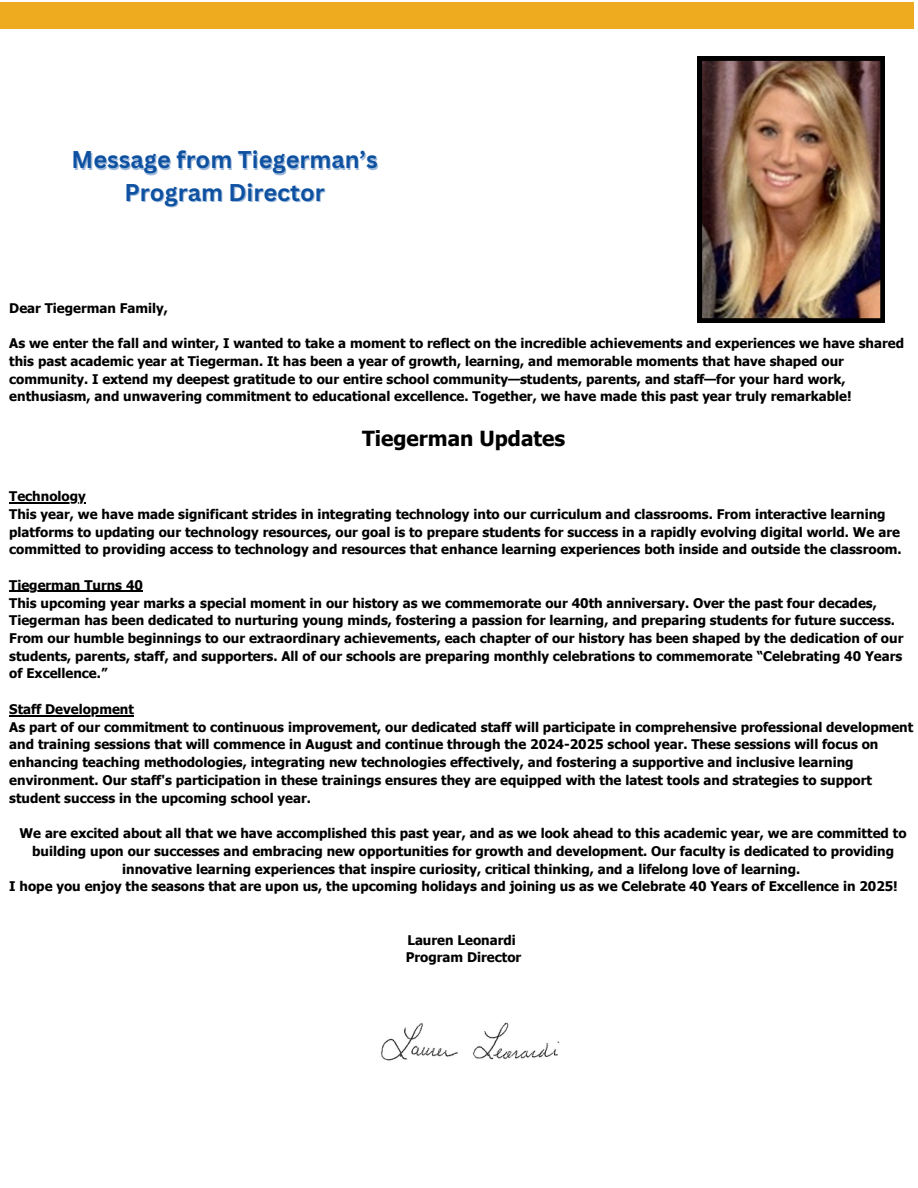
<style>
.page{position:relative;width:918px;height:1188px;background:#fff}
.page>*{position:absolute;margin:0;border:0;box-sizing:border-box;transform-origin:0 0}
.t1{font:700 23.55px/32.7px "Canva Sans";color:#0e51a1;text-align:center}
.t2{font:700 20.85px "Tahoma";color:#000}
.t3{font:700 13.35px/17.7px "Tahoma";color:#000}
</style>
<div class="page">
<hr style="left:9px;top:502px;width:77px;height:1px;background:#000">
<hr style="left:9px;top:591px;width:134px;height:1px;background:#000">
<hr style="left:9px;top:715px;width:125px;height:1px;background:#000">
<img style="left:381px;top:1022px;width:179px;height:39px">
<img style="left:698px;top:56px;width:186px;height:267px">
<div style="left:0;top:2px;width:914px;height:27px;background:#eeab1f"></div>
<p class="t1" style="left:72px;top:143px;width:308px">Message from Tiegerman’s<br>Program Director</p>
<p class="t3" style="left:9px;top:299px;width:160px">Dear Tiegerman Family,</p>
<h1 class="t3" style="left:9px;top:334px;width:896px">As we enter the fall and winter, I wanted to take a moment to reflect on the incredible achievements and experiences we have shared this past academic year at Tiegerman. It has been a year of growth, learning, and memorable moments that have shaped our community. I extend my deepest gratitude to our entire school community—students, parents, and staff—for your hard work, enthusiasm, and unwavering commitment to educational excellence. Together, we have made this past year truly remarkable!</h1>
<p class="t2" style="left:362px;top:425px;width:205px">Tiegerman Updates</p>
<p class="t3" style="left:9px;top:487px;width:78px">Technology</p>
<h2 class="t3" style="left:9px;top:505px;width:894px">This year, we have made significant strides in integrating technology into our curriculum and classrooms. From interactive learning platforms to updating our technology resources, our goal is to prepare students for success in a rapidly evolving digital world. We are committed to providing access to technology and resources that enhance learning experiences both inside and outside the classroom.</h2>
<p class="t3" style="left:9px;top:576px;width:135px">Tiegerman Turns 40</p>
<p class="t3" style="left:9px;top:593px;width:896px">This upcoming year marks a special moment in our history as we commemorate our 40th anniversary. Over the past four decades, Tiegerman has been dedicated to nurturing young minds, fostering a passion for learning, and preparing students for future success.<br>From our humble beginnings to our extraordinary achievements, each chapter of our history has been shaped by the dedication of our students, parents, staff, and supporters. All of our schools are preparing monthly celebrations to commemorate “Celebrating 40 Years of Excellence.”</p>
<p class="t3" style="left:9px;top:700px;width:126px">Staff Development</p>
<p class="t3" style="left:9px;top:718px;width:906px">As part of our commitment to continuous improvement, our dedicated staff will participate in comprehensive professional development and training sessions that will commence in August and continue through the 2024-2025 school year. These sessions will focus on enhancing teaching methodologies, integrating new technologies effectively, and fostering a supportive and inclusive learning environment. Our staff's participation in these trainings ensures they are equipped with the latest tools and strategies to support student success in the upcoming school year.</p>
<p class="t3" style="left:20px;top:824px;width:888px;text-align:center">We are excited about all that we have accomplished this past year, and as we look ahead to this academic year, we are committed to building upon our successes and embracing new opportunities for growth and development. Our faculty is dedicated to providing innovative learning experiences that inspire curiosity, critical thinking, and a lifelong love of learning.</p>
<p class="t3" style="left:9px;top:877px;width:890px">I hope you enjoy the seasons that are upon us, the upcoming holidays and joining us as we Celebrate 40 Years of Excellence in 2025!</p>
<p class="t3" style="left:407px;top:930px;width:110px">Lauren Leonardi</p>
<p class="t3" style="left:406px;top:948px;width:117px">Program Director</p>
</div>
